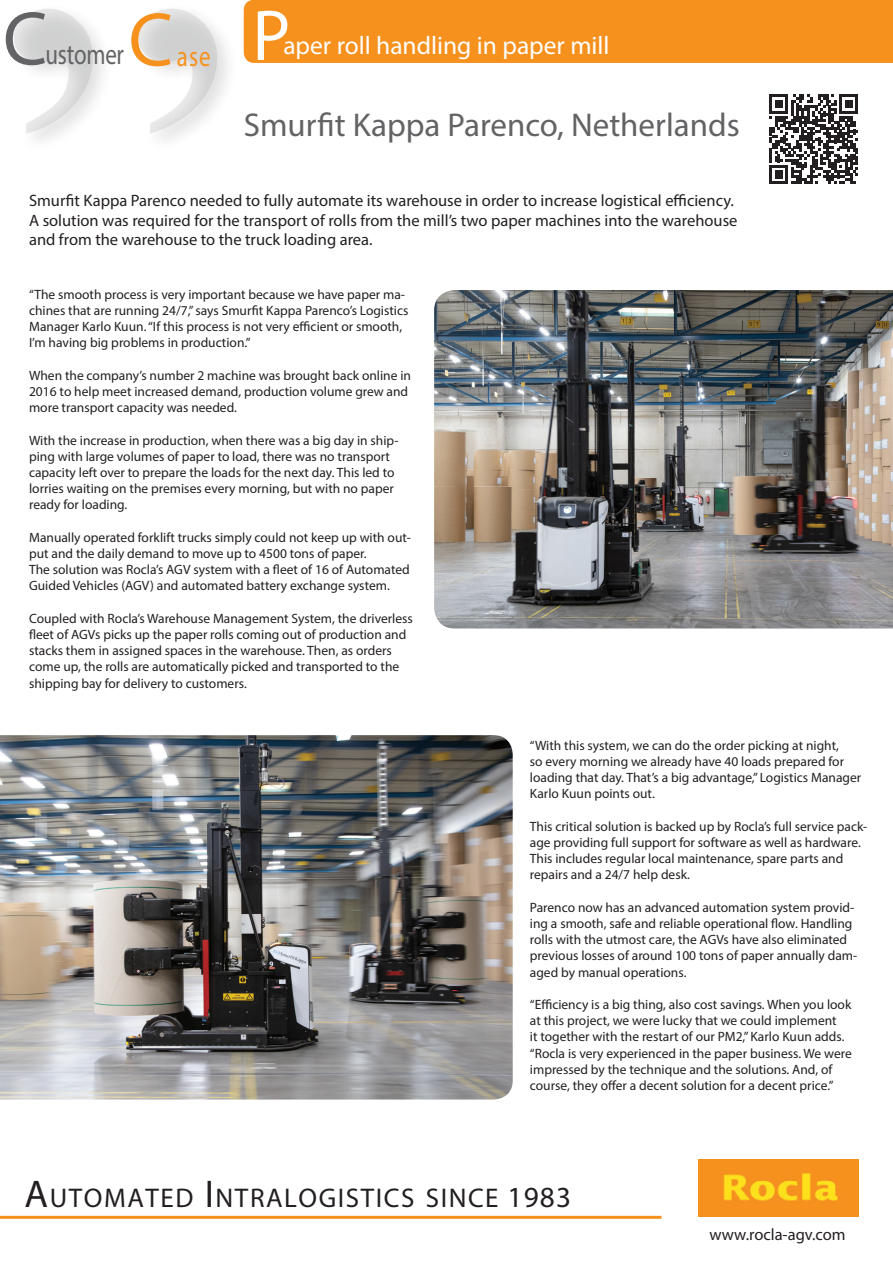
<style>
.page{position:relative;width:893px;height:1263px;background:#fff}
.page>*{position:absolute;margin:0;border:0;box-sizing:border-box;transform-origin:0 0}
.t1{font:76.5px "Myriad Pro";color:#636366}
.t2{font:76.5px "Myriad Pro";color:#f6911e}
.t3{font:72.6px "Myriad Pro";color:#fff}
.t4{font:33px "Myriad Pro";color:#636366}
.t5{font:28.65px "Myriad Pro";letter-spacing:-.01em;color:#636366;scale:.8 1}
.t6{font:28.65px "Myriad Pro";color:#f6911e;scale:.8 1}
.t7{font:27.15px "Myriad Pro";letter-spacing:.055em;color:#231f20}
.t8{font:25.5px "Myriad Pro";color:#fff}
.t9{font:16.5px/19.8px "Myriad Pro";color:#231f20}
.t10{font:13.5px/16.2px "Myriad Pro";color:#231f20}
.s1{font-size:38.7px}
.s2{font-size:29.25px}
</style>
<div class="page">
<div style="left:7px;top:2px;width:231px;height:152px;background:#231f20;opacity:.14"></div>
<svg style="left:14px;top:9px;width:203px;height:125px"></svg>
<div style="left:244px;top:0;width:649px;height:63px;background:#f6911e"></div>
<hr style="left:0;top:1216px;width:661px;height:3px;background:#f6911e">
<img style="left:698px;top:1159px;width:161px;height:57px">
<img style="left:0;top:735px;width:513px;height:364px">
<img style="left:434px;top:290px;width:459px;height:338px">
<svg style="left:769px;top:95px;width:89px;height:89px"></svg>
<h1 class="t1" style="left:3px;top:-8px;width:46px">C</h1>
<h1 class="t2" style="left:129px;top:-7px;width:46px">C</h1>
<h3 class="t5" style="left:45px;top:37px;width:100px">ustomer</h3>
<h3 class="t6" style="left:177px;top:38px;width:44px">ase</h3>
<h2 class="t3" style="left:252px;top:-9px;width:39px">P</h2>
<h3 class="t8" style="left:283px;top:30px;width:328px">aper roll handling in paper mill</h3>
<h3 class="t4" style="left:244px;top:105px;width:497px">Smurfit Kappa Parenco, Netherlands</h3>
<p class="t9" style="left:29px;top:190px;width:710px">Smurfit Kappa Parenco needed to fully automate its warehouse in order to increase logistical efficiency.<br>A solution was required for the transport of rolls from the mill’s two paper machines into the warehouse and from the warehouse to the truck loading area.</p>
<p class="t10" style="left:29px;top:286px;width:381px">“The smooth process is very important because we have paper ma&shy;chines that are running 24/7,” says Smurfit Kappa Parenco’s Logistics Manager Karlo Kuun. “If this process is not very efficient or smooth, I’m having big problems in production.”</p>
<p class="t10" style="left:29px;top:367px;width:383px">When the company’s number 2 machine was brought back online in<br>2016 to help meet increased demand, production volume grew and more transport capacity was needed.</p>
<p class="t10" style="left:29px;top:432px;width:371px">With the increase in production, when there was a big day in ship&shy;ping with large volumes of paper to load, there was no transport capacity left over to prepare the loads for the next day. This led to lorries waiting on the premises every morning, but with no paper ready for loading.</p>
<p class="t10" style="left:29px;top:529px;width:383px">Manually operated forklift trucks simply could not keep up with out&shy;put and the daily demand to move up to 4500 tons of paper.<br>The solution was Rocla’s AGV system with a fleet of 16 of Automated Guided Vehicles (AGV) and automated battery exchange system.</p>
<p class="t10" style="left:29px;top:610px;width:385px">Coupled with Rocla’s Warehouse Management System, the driverless fleet of AGVs picks up the paper rolls coming out of production and stacks them in assigned spaces in the warehouse. Then, as orders come up, the rolls are automatically picked and transported to the shipping bay for delivery to customers.</p>
<p class="t10" style="left:530px;top:737px;width:333px">“With this system, we can do the order picking at night,<br>so every morning we already have 40 loads prepared for loading that day. That’s a big advantage,” Logistics Manager Karlo Kuun points out.</p>
<p class="t10" style="left:530px;top:818px;width:339px">This critical solution is backed up by Rocla’s full service pack&shy;age providing full support for software as well as hardware.<br>This includes regular local maintenance, spare parts and repairs and a 24/7 help desk.</p>
<p class="t10" style="left:530px;top:899px;width:329px">Parenco now has an advanced automation system provid&shy;ing a smooth, safe and reliable operational flow. Handling rolls with the utmost care, the AGVs have also eliminated previous losses of around 100 tons of paper annually dam&shy;aged by manual operations.</p>
<p class="t10" style="left:530px;top:996px;width:323px">“Efficiency is a big thing, also cost savings. When you look at this project, we were lucky that we could implement<br>it together with the restart of our PM2,” Karlo Kuun adds. “Rocla is very experienced in the paper business. We were impressed by the technique and the solutions. And, of course, they offer a decent solution for a decent price.”</p>
<h3 class="t7" style="left:25px;top:1181px;width:548px"><span class="s1">A</span>UTOMATED <span class="s1">I</span>NTRALOGISTICS SINCE <span class="s2">1983</span></h3>
<p class="t9" style="left:709px;top:1224px;width:138px">www.rocla-agv.com</p>
</div>
